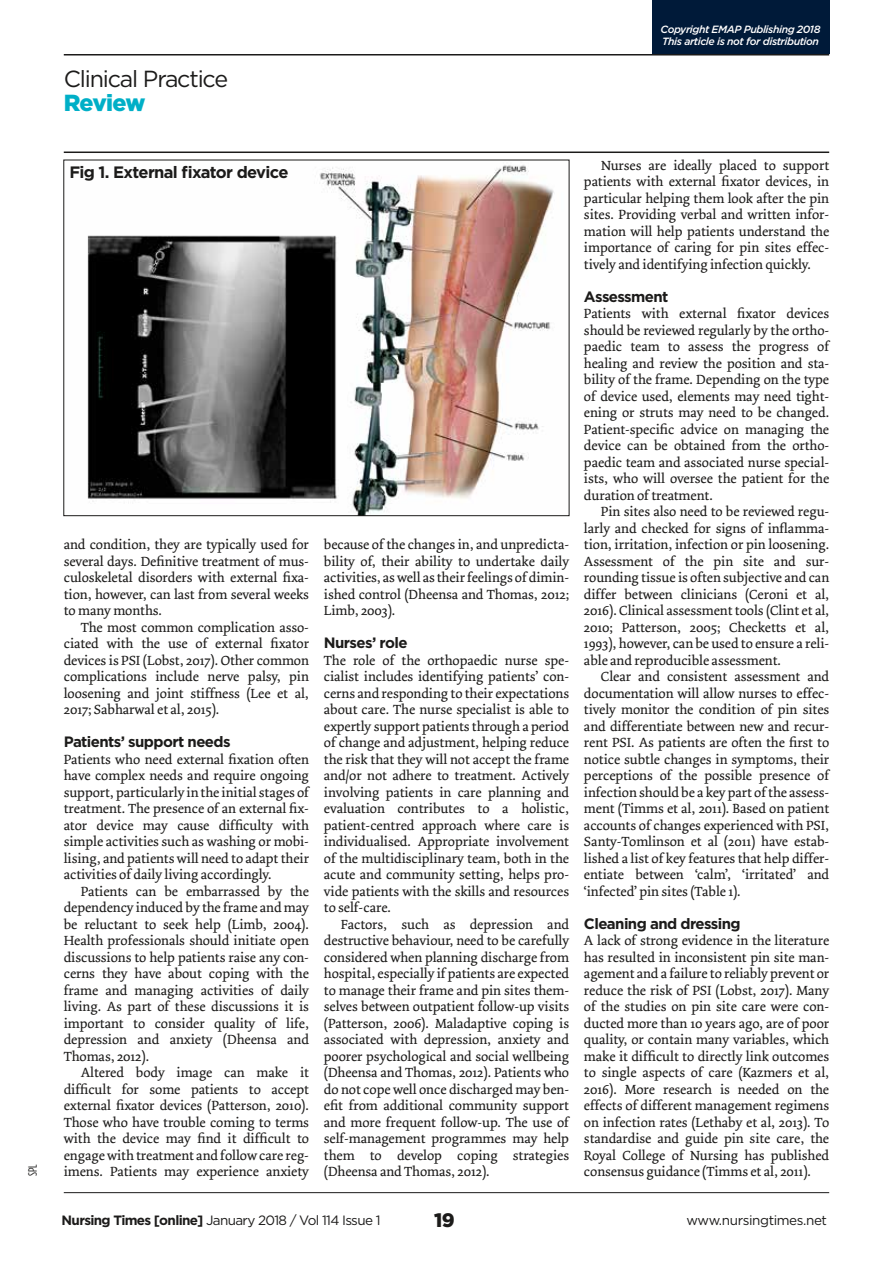
<style>
.page{position:relative;width:893px;height:1263px;background:#fff}
.page>*{position:absolute;margin:0;border:0;box-sizing:border-box;transform-origin:0 0}
.t1{font:23.25px "Gotham";letter-spacing:-.05em;color:#1c1b1a}
.t2{font:900 23.25px "Gotham";letter-spacing:-.04em;color:#00afc7}
.t3{font:900 19.5px "Gotham";color:#1c1b1a}
.t4{font:700 16.5px "Gotham";letter-spacing:-.04em;color:#1c1b1a}
.t5{font:700 15px "Gotham";letter-spacing:-.04em;color:#1c1b1a}
.t6{font:13.95px/16.5px "Dolly";letter-spacing:-.005em;color:#1c1b1a;text-align:justify}
.t7{font:13.5px "Gotham";letter-spacing:-.05em;color:#1c1b1a}
.t8{font:13.5px "Gotham";letter-spacing:-.03em;color:#1c1b1a}
.t9{font:12px "Gotham Condensed";color:#1c1b1a}
.t10{font:italic 500 10.5px/12.8px "Gotham";letter-spacing:-.04em;color:#fff}
.s1{font-weight:700}
</style>
<div class="page">
<div style="left:652px;top:0;width:177px;height:54px;background:#001a39"></div>
<hr style="left:64px;top:152px;width:765px;height:1px;background:#1c1b1a">
<hr style="left:64px;top:54px;width:765px;height:2px;background:#1c1b1a">
<hr style="left:64px;top:1192px;width:765px;height:1px;background:#1c1b1a">
<img style="left:87px;top:165px;width:467px;height:349px">
<p class="t9" style="left:26px;top:1176px;width:13px;rotate:-90deg">SPL</p>
<h1 class="t1" style="left:64px;top:64px;width:166px">Clinical Practice</h1>
<h1 class="t2" style="left:64px;top:87px;width:83px">Review</h1>
<p class="t10" style="left:660px;top:23px;width:162px">Copyright EMAP Publishing 2018<br>This article is not for distribution</p>
<p class="t4" style="left:69px;top:161px;width:221px">Fig 1. External fixator device</p>
<p class="t6" style="left:64px;top:536px;width:247px">and condition, they are typically used for several days. Definitive treatment of mus&shy;culoskeletal disorders with external fixa&shy;tion, however, can last from several weeks to many months.</p>
<p class="t6" style="left:64px;top:619px;width:247px;text-indent:17px">The most common complication asso&shy;ciated with the use of external fixator devices is PSI (Lobst, 2017). Other common complications include nerve palsy, pin loosening and joint stiffness (Lee et al, 2017; Sabharwal et al, 2015).</p>
<p class="t5" style="left:64px;top:732px;width:168px">Patients’ support needs</p>
<p class="t6" style="left:64px;top:751px;width:247px">Patients who need external fixation often have complex needs and require ongoing support, particularly in the initial stages of treatment. The presence of an external fix&shy;ator device may cause difficulty with simple activities such as washing or mobi&shy;lising, and patients will need to adapt their activities of daily living accordingly.</p>
<p class="t6" style="left:64px;top:883px;width:247px;text-indent:17px">Patients can be embarrassed by the dependency induced by the frame and may be reluctant to seek help (Limb, 2004).<br>Health professionals should initiate open discussions to help patients raise any con&shy;cerns they have about coping with the frame and managing activities of daily living. As part of these discussions it is important to consider quality of life, depression and anxiety (Dheensa and Thomas, 2012).</p>
<p class="t6" style="left:64px;top:1064px;width:247px;text-indent:17px">Altered body image can make it difficult for some patients to accept external fixator devices (Patterson, 2010).<br>Those who have trouble coming to terms with the device may find it difficult to engage with treatment and follow care reg&shy;imens. Patients may experience anxiety</p>
<p class="t6" style="left:324px;top:536px;width:247px">because of the changes in, and unpredicta&shy;bility of, their ability to undertake daily activities, as well as their feelings of dimin&shy;ished control (Dheensa and Thomas, 2012; Limb, 2003).</p>
<p class="t5" style="left:324px;top:633px;width:85px">Nurses’ role</p>
<p class="t6" style="left:324px;top:652px;width:247px">The role of the orthopaedic nurse spe&shy;cialist includes identifying patients’ con&shy;cerns and responding to their expectations about care. The nurse specialist is able to expertly support patients through a period of change and adjustment, helping reduce the risk that they will not accept the frame and/or not adhere to treatment. Actively involving patients in care planning and evaluation contributes to a holistic, patient-centred approach where care is individualised. Appropriate involvement of the multidisciplinary team, both in the acute and community setting, helps pro&shy;vide patients with the skills and resources to self-care.</p>
<p class="t6" style="left:324px;top:916px;width:247px;text-indent:17px">Factors, such as depression and destructive behaviour, need to be carefully considered when planning discharge from hospital, especially if patients are expected to manage their frame and pin sites them&shy;selves between outpatient follow-up visits (Patterson, 2006). Maladaptive coping is associated with depression, anxiety and poorer psychological and social wellbeing (Dheensa and Thomas, 2012). Patients who do not cope well once discharged may ben&shy;efit from additional community support and more frequent follow-up. The use of self-management programmes may help them to develop coping strategies (Dheensa and Thomas, 2012).</p>
<p class="t6" style="left:584px;top:157px;width:247px;text-indent:17px">Nurses are ideally placed to support patients with external fixator devices, in particular helping them look after the pin sites. Providing verbal and written infor&shy;mation will help patients understand the importance of caring for pin sites effec&shy;tively and identifying infection quickly.</p>
<p class="t5" style="left:584px;top:286px;width:86px">Assessment</p>
<p class="t6" style="left:584px;top:305px;width:247px">Patients with external fixator devices should be reviewed regularly by the ortho&shy;paedic team to assess the progress of healing and review the position and sta&shy;bility of the frame. Depending on the type of device used, elements may need tight&shy;ening or struts may need to be changed.<br>Patient-specific advice on managing the device can be obtained from the ortho&shy;paedic team and associated nurse special&shy;ists, who will oversee the patient for the duration of treatment.</p>
<p class="t6" style="left:584px;top:503px;width:247px;text-indent:17px">Pin sites also need to be reviewed regu&shy;larly and checked for signs of inflamma&shy;tion, irritation, infection or pin loosening.<br>Assessment of the pin site and sur&shy;rounding tissue is often subjective and can differ between clinicians (Ceroni et al, 2016). Clinical assessment tools (Clint et al, 2010; Patterson, 2005; Checketts et al, 1993), however, can be used to ensure a reli&shy;able and reproducible assessment.</p>
<p class="t6" style="left:584px;top:668px;width:247px;text-indent:17px">Clear and consistent assessment and documentation will allow nurses to effec&shy;tively monitor the condition of pin sites and differentiate between new and recur&shy;rent PSI. As patients are often the first to notice subtle changes in symptoms, their perceptions of the possible presence of infection should be a key part of the assess&shy;ment (Timms et al, 2011). Based on patient accounts of changes experienced with PSI, Santy-Tomlinson et al (2011) have estab&shy;lished a list of key features that help differ&shy;entiate between ‘calm’, ‘irritated’ and ‘infected’ pin sites (Table 1).</p>
<p class="t5" style="left:584px;top:913px;width:158px">Cleaning and dressing</p>
<p class="t6" style="left:584px;top:932px;width:247px">A lack of strong evidence in the literature has resulted in inconsistent pin site man&shy;agement and a failure to reliably prevent or reduce the risk of PSI (Lobst, 2017). Many of the studies on pin site care were con&shy;ducted more than 10 years ago, are of poor quality, or contain many variables, which make it difficult to directly link outcomes to single aspects of care (Kazmers et al, 2016). More research is needed on the effects of different management regimens on infection rates (Lethaby et al, 2013). To standardise and guide pin site care, the Royal College of Nursing has published consensus guidance (Timms et al, 2011).</p>
<p class="t7" style="left:62px;top:1211px;width:320px"><span class="s1">Nursing Times [online]</span> January 2018 / Vol 114 Issue 1</p>
<h2 class="t3" style="left:434px;top:1207px;width:22px">19</h2>
<p class="t8" style="left:686px;top:1211px;width:142px">www.nursingtimes.net</p>
</div>
